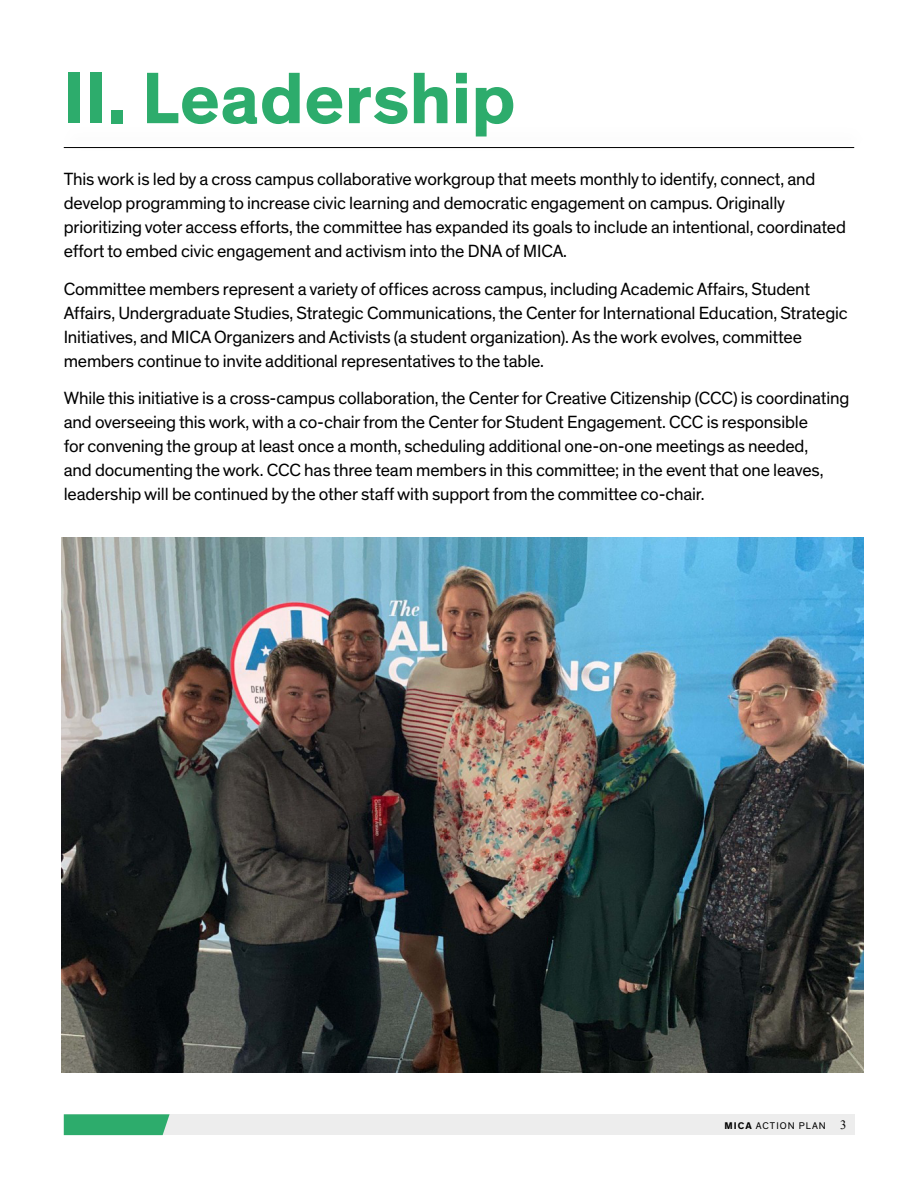
<style>
.page{position:relative;width:918px;height:1188px;background:#fff}
.page>*{position:absolute;margin:0;border:0;box-sizing:border-box;transform-origin:0 0}
.t1{font:700 74.1px "Theinhardt";color:#2dac6c}
.t2{font:18px/24px "Theinhardt";letter-spacing:-.01em;color:#000}
.t3{font:9.9px "Theinhardt";letter-spacing:.11em;color:#000}
.s1{font-weight:700}
.s2{font-family:"Times New Roman";font-size:12.75px}
</style>
<div class="page">
<div style="left:64px;top:1114px;width:790px;height:21px;background:#ededed"></div>
<svg style="left:64px;top:1114px;width:106px;height:21px"></svg>
<hr style="left:64px;top:147px;width:790px;height:1px;background:#000">
<img style="left:61px;top:538px;width:802px;height:535px">
<h1 class="t1" style="left:63px;top:52px;width:454px">II. Leadership</h1>
<p class="t2" style="left:64px;top:168px;width:784px">This work is led by a cross campus collaborative workgroup that meets monthly to identify, connect, and develop programming to increase civic learning and democratic engagement on campus. Originally prioritizing voter access efforts, the committee has expanded its goals to include an intentional, coordinated effort to embed civic engagement and activism into the DNA of MICA.</p>
<p class="t2" style="left:64px;top:277px;width:785px">Committee members represent a variety of offices across campus, including Academic Affairs, Student Affairs, Undergraduate Studies, Strategic Communications, the Center for International Education, Strategic Initiatives, and MICA Organizers and Activists (a student organization). As the work evolves, committee members continue to invite additional representatives to the table.</p>
<p class="t2" style="left:64px;top:386px;width:787px">While this initiative is a cross-campus collaboration, the Center for Creative Citizenship (CCC) is coordinating and overseeing this work, with a co-chair from the Center for Student Engagement. CCC is responsible<br>for convening the group at least once a month, scheduling additional one-on-one meetings as needed,<br>and documenting the work. CCC has three team members in this committee; in the event that one leaves, leadership will be continued by the other staff with support from the committee co-chair.</p>
<p class="t3" style="left:724px;top:1120px;width:124px"><span class="s1">MICA</span> ACTION PLAN <span class="s2">3</span></p>
</div>
